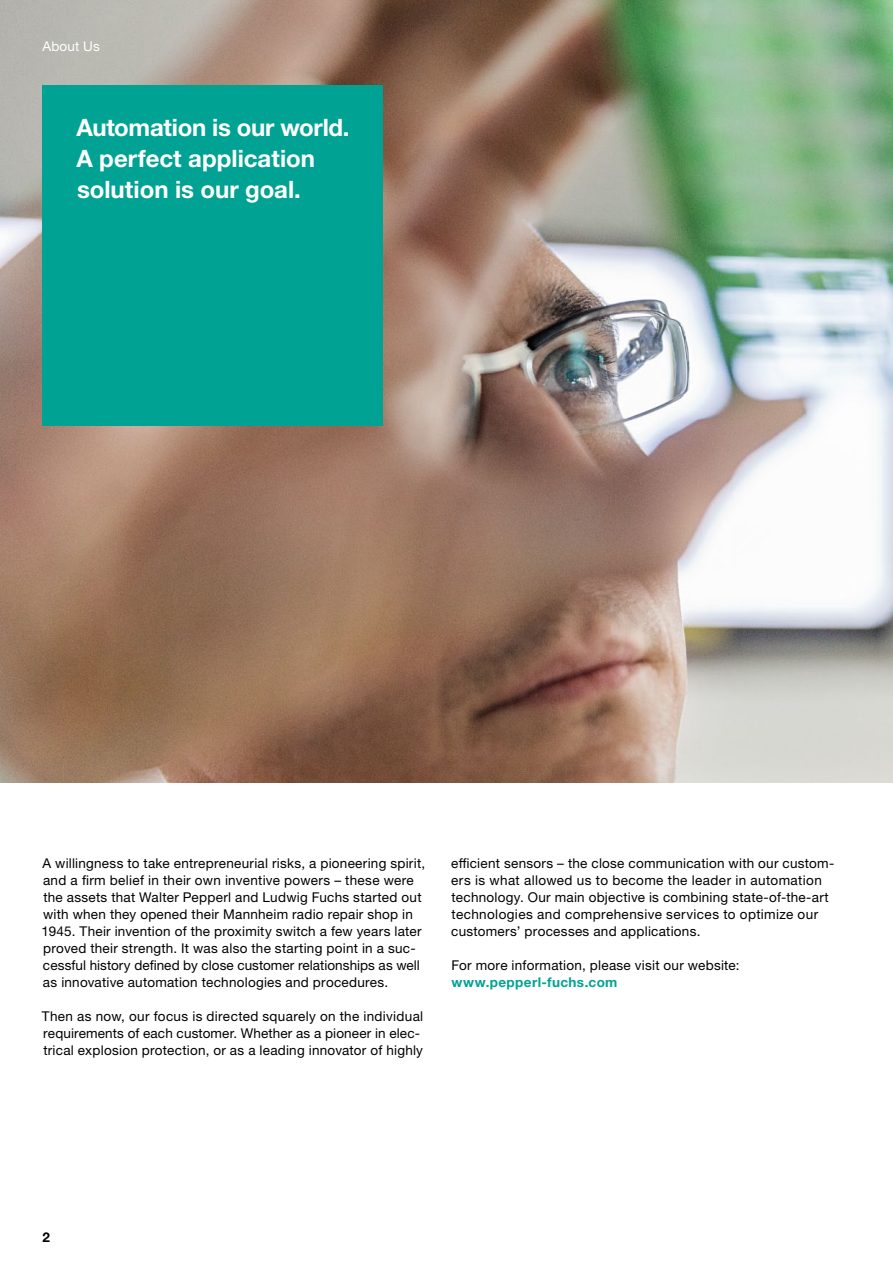
<style>
.page{position:relative;width:893px;height:1263px;background:#fff}
.page>*{position:absolute;margin:0;border:0;box-sizing:border-box;transform-origin:0 0}
.t1{font:700 24px/31px "Helvetica Neue LTW1 G";letter-spacing:-.005em;color:#fff}
.t2{font:13.5px/17px "Helvetica Neue LTW1 G";letter-spacing:.02em;color:#000}
.t3{font:700 13.5px "Helvetica Neue LTW1 G";letter-spacing:.03em;color:#00a294}
.t4{font:13.5px "Helvetica Neue LTW1 G";letter-spacing:.01em;color:#fff}
.t5{font:700 13.5px "Helvetica Neue LTW1 G";color:#000}
</style>
<div class="page">
<img style="left:0;top:0;width:893px;height:782px">
<div style="left:43px;top:85px;width:340px;height:340px;background:#00a294"></div>
<p class="t4" style="left:42px;top:38px;width:59px">About Us</p>
<h1 class="t1" style="left:76px;top:112px;width:275px">Automation is our world.<br>A perfect application solution is our goal.</h1>
<p class="t2" style="left:42px;top:854px;width:385px">A willingness to take entrepreneurial risks, a pioneering spirit, and a firm belief in their own inventive powers – these were the assets that Walter Pepperl and Ludwig Fuchs started out with when they opened their Mannheim radio repair shop in 1945. Their invention of the proximity switch a few years later proved their strength. It was also the starting point in a suc&shy;cessful history defined by close customer relationships as well as innovative automation technologies and procedures.</p>
<p class="t2" style="left:42px;top:1007px;width:383px">Then as now, our focus is directed squarely on the individual requirements of each customer. Whether as a pioneer in elec&shy;trical explosion protection, or as a leading innovator of highly</p>
<p class="t2" style="left:451px;top:854px;width:385px">efficient sensors – the close communication with our custom&shy;ers is what allowed us to become the leader in automation technology. Our main objective is combining state-of-the-art technologies and comprehensive services to optimize our customers’ processes and applications.</p>
<p class="t2" style="left:451px;top:956px;width:290px">For more information, please visit our website:</p>
<p class="t3" style="left:451px;top:973px;width:168px">www.pepperl-fuchs.com</p>
<p class="t5" style="left:42px;top:1228px;width:9px">2</p>
</div>
